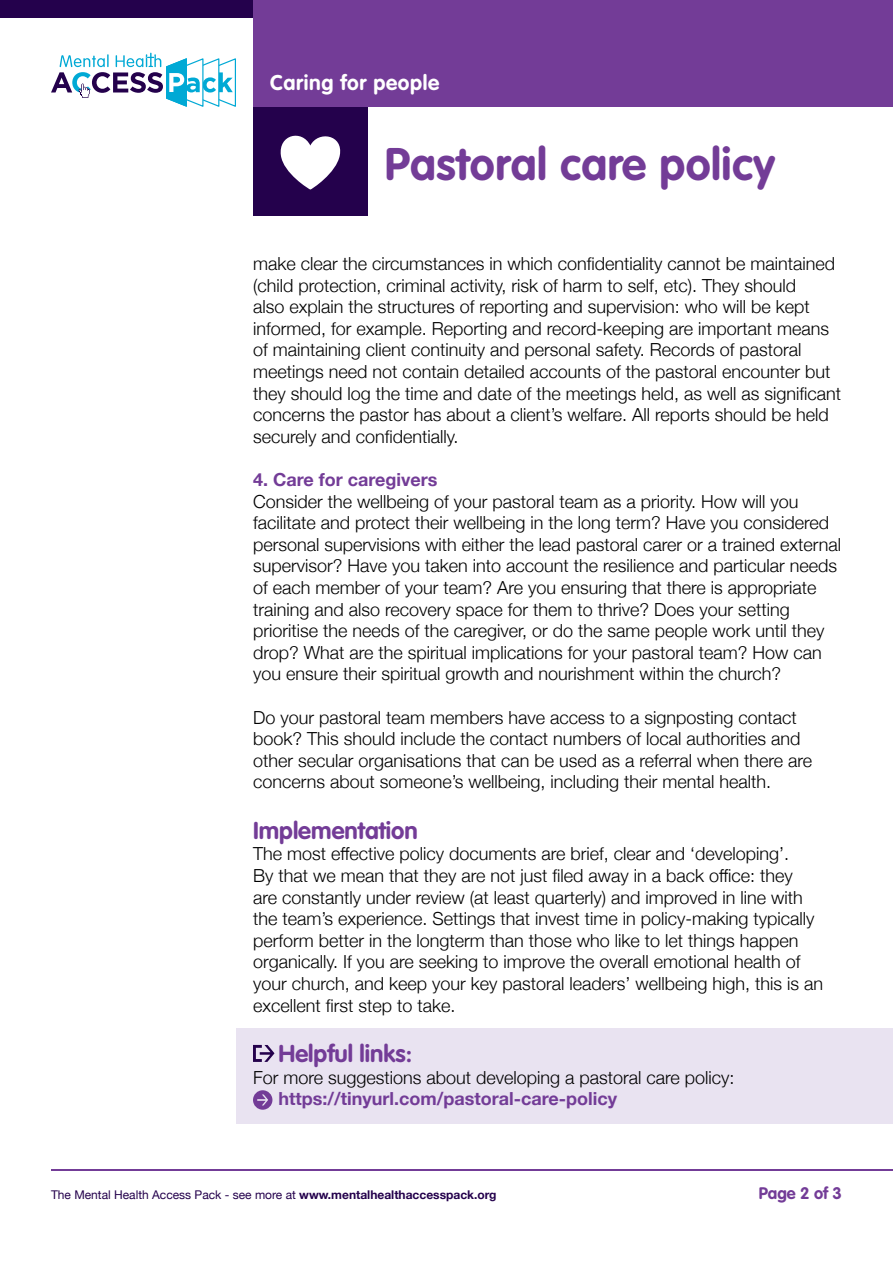
<style>
.page{position:relative;width:893px;height:1263px;background:#fff}
.page>*{position:absolute;margin:0;border:0;box-sizing:border-box;transform-origin:0 0}
.t1{font:700 45px "VAG Rounded Std";letter-spacing:.01em;color:#733c97}
.t2{font:700 24px "VAG Rounded Std";color:#733c97}
.t3{font:700 21px "VAG Rounded Std";letter-spacing:.03em;color:#fff}
.t4{font:300 18px/21.6px "Helvetica Neue";color:#000}
.t5{font:700 18px "Helvetica Neue";color:#733c97}
.t6{font:700 16.5px "VAG Rounded Std";color:#733c97}
.t7{font:12px "Helvetica Neue";color:#24014c}
.s1{font-weight:700}
</style>
<div class="page">
<svg style="left:51px;top:53px;width:185px;height:54px"></svg>
<div style="left:0;top:0;width:637px;height:17px;background:#24014c"></div>
<div style="left:253px;top:0;width:640px;height:107px;background:#733c97"></div>
<div style="left:253px;top:107px;width:115px;height:108px;background:#24014c"></div>
<svg style="left:280px;top:135px;width:61px;height:55px"></svg>
<hr style="left:51px;top:1169px;width:842px;height:1px;background:#733c97">
<div style="left:236px;top:1028px;width:657px;height:95px;background:#e9e3f1"></div>
<svg style="left:253px;top:1045px;width:21px;height:17px"></svg>
<svg style="left:253px;top:1090px;width:19px;height:20px"></svg>
<p class="t3" style="left:270px;top:70px;width:171px">Caring for people</p>
<h1 class="t1" style="left:385px;top:137px;width:392px">Pastoral care policy</h1>
<p class="t4" style="left:253px;top:251px;width:590px">make clear the circumstances in which confidentiality cannot be maintained (child protection, criminal activity, risk of harm to self, etc). They should<br>also explain the structures of reporting and supervision: who will be kept informed, for example. Reporting and record-keeping are important means of maintaining client continuity and personal safety. Records of pastoral meetings need not contain detailed accounts of the pastoral encounter but they should log the time and date of the meetings held, as well as significant concerns the pastor has about a client’s welfare. All reports should be held securely and confidentially.</p>
<p class="t5" style="left:253px;top:465px;width:186px">4. Care for caregivers</p>
<p class="t4" style="left:253px;top:489px;width:590px">Consider the wellbeing of your pastoral team as a priority. How will you facilitate and protect their wellbeing in the long term? Have you considered personal supervisions with either the lead pastoral carer or a trained external supervisor? Have you taken into account the resilience and particular needs of each member of your team? Are you ensuring that there is appropriate training and also recovery space for them to thrive? Does your setting prioritise the needs of the caregiver, or do the same people work until they drop? What are the spiritual implications for your pastoral team? How can you ensure their spiritual growth and nourishment within the church?</p>
<p class="t4" style="left:253px;top:705px;width:561px">Do your pastoral team members have access to a signposting contact book? This should include the contact numbers of local authorities and other secular organisations that can be used as a referral when there are concerns about someone’s wellbeing, including their mental health.</p>
<h2 class="t2" style="left:253px;top:816px;width:166px">Implementation</h2>
<p class="t4" style="left:253px;top:842px;width:572px">The most effective policy documents are brief, clear and ‘developing’.<br>By that we mean that they are not just filed away in a back office: they<br>are constantly under review (at least quarterly) and improved in line with the team’s experience. Settings that invest time in policy-making typically perform better in the longterm than those who like to let things happen organically. If you are seeking to improve the overall emotional health of your church, and keep your key pastoral leaders’ wellbeing high, this is an excellent first step to take.</p>
<h2 class="t2" style="left:279px;top:1039px;width:135px">Helpful links:</h2>
<p class="t4" style="left:253px;top:1065px;width:483px">For more suggestions about developing a pastoral care policy:</p>
<p class="t5" style="left:278px;top:1085px;width:340px">https://tinyurl.com/pastoral-care-policy</p>
<p class="t7" style="left:51px;top:1186px;width:447px">The Mental Health Access Pack - see more at <span class="s1">www.mentalhealthaccesspack.org</span></p>
<p class="t6" style="left:759px;top:1184px;width:85px">Page 2 of 3</p>
</div>
